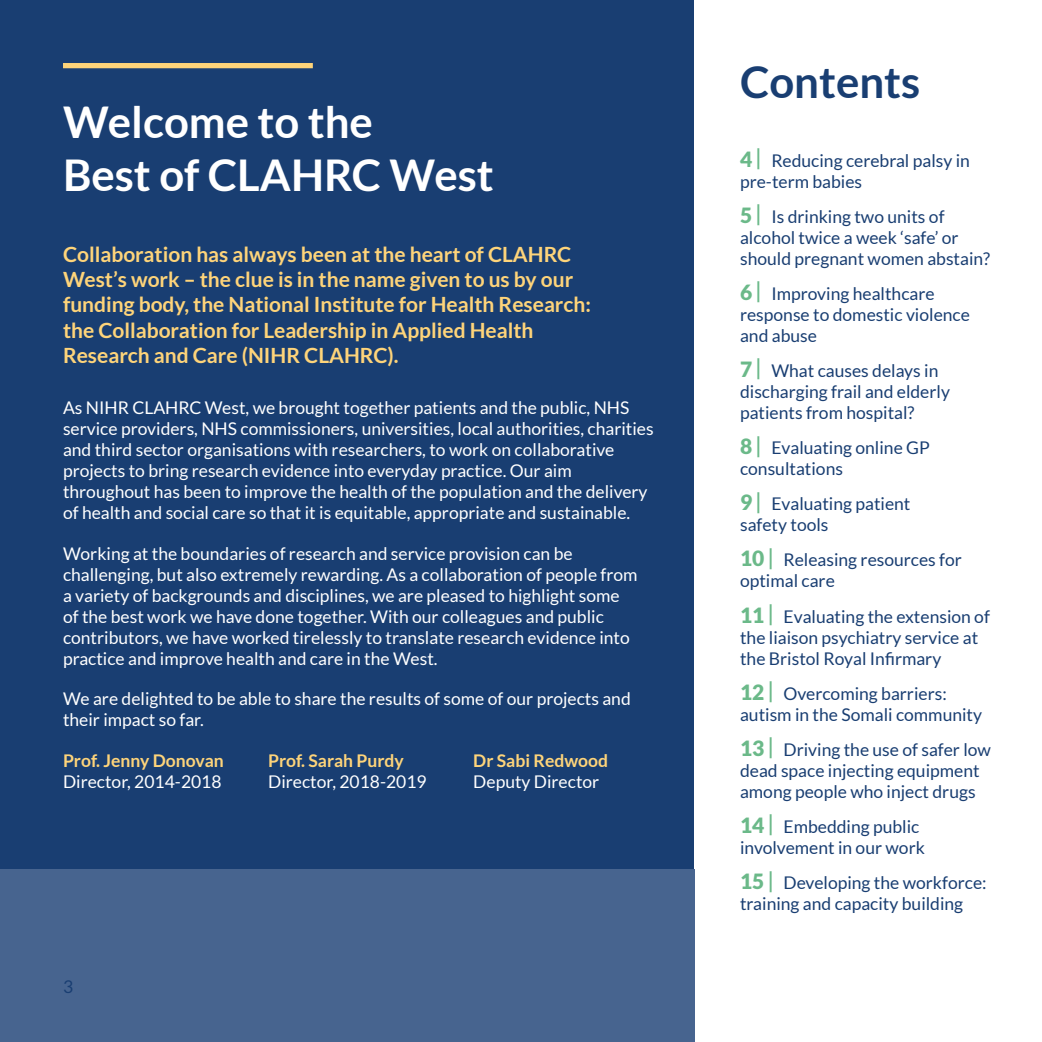
<style>
.page{position:relative;width:1042px;height:1042px;background:#fff}
.page>*{position:absolute;margin:0;border:0;box-sizing:border-box;transform-origin:0 0}
.t1{font:700 43.75px/52.5px "Lato";color:#fff}
.t2{font:700 43.75px "Lato";color:#193e72}
.t3{font:700 21px/25.2px "Lato";color:#fed47a}
.t4{font:17.5px/21px "Lato";color:#fff}
.t5{font:17.5px/21px "Lato";color:#193e72}
.t6{font:700 17.5px "Lato";color:#fed47a}
.s1{font-weight:900;font-size:21px;color:#6bb989}
.s2{font-family:"Frutiger LT Std";font-size:21px;color:#6bb989}
</style>
<div class="page">
<div style="left:0;top:868px;width:694px;height:174px;background:#47648f"></div>
<div style="left:0;top:0;width:694px;height:868px;background:#193e72"></div>
<div style="left:63px;top:63px;width:250px;height:5px;background:#fed47a"></div>
<h1 class="t1" style="left:63px;top:96px;width:432px">Welcome to the<br>Best of CLAHRC West</h1>
<p class="t3" style="left:63px;top:241px;width:529px">Collaboration has always been at the heart of CLAHRC West’s work – the clue is in the name given to us by our funding body, the National Institute for Health Research: the Collaboration for Leadership in Applied Health Research and Care (NIHR CLAHRC).</p>
<p class="t4" style="left:63px;top:397px;width:592px">As NIHR CLAHRC West, we brought together patients and the public, NHS service providers, NHS commissioners, universities, local authorities, charities and third sector organisations with researchers, to work on collaborative projects to bring research evidence into everyday practice. Our aim throughout has been to improve the health of the population and the delivery of health and social care so that it is equitable, appropriate and sustainable.</p>
<p class="t4" style="left:63px;top:542px;width:576px">Working at the boundaries of research and service provision can be challenging, but also extremely rewarding. As a collaboration of people from a variety of backgrounds and disciplines, we are pleased to highlight some of the best work we have done together. With our colleagues and public contributors, we have worked tirelessly to translate research evidence into practice and improve health and care in the West.</p>
<p class="t4" style="left:63px;top:688px;width:569px">We are delighted to be able to share the results of some of our projects and their impact so far.</p>
<p class="t6" style="left:63px;top:751px;width:162px">Prof. Jenny Donovan</p>
<p class="t4" style="left:63px;top:771px;width:160px">Director, 2014-2018</p>
<p class="t6" style="left:268px;top:751px;width:137px">Prof. Sarah Purdy</p>
<p class="t4" style="left:268px;top:771px;width:160px">Director, 2018-2019</p>
<p class="t6" style="left:473px;top:751px;width:136px">Dr Sabi Redwood</p>
<p class="t4" style="left:473px;top:771px;width:127px">Deputy Director</p>
<p class="t5" style="left:63px;top:976px;width:12px">3</p>
<h1 class="t2" style="left:740px;top:57px;width:182px">Contents</h1>
<p class="t5" style="left:740px;top:150px;width:231px"><span class="s1">4</span> <span class="s2">|</span> Reducing cerebral palsy in pre-term babies</p>
<p class="t5" style="left:740px;top:206px;width:252px"><span class="s1">5</span> <span class="s2">|</span> Is drinking two units of alcohol twice a week ‘safe’ or should pregnant women abstain?</p>
<p class="t5" style="left:740px;top:283px;width:231px"><span class="s1">6</span> <span class="s2">|</span> Improving healthcare response to domestic violence and abuse</p>
<p class="t5" style="left:740px;top:360px;width:211px"><span class="s1">7</span> <span class="s2">|</span> What causes delays in discharging frail and elderly patients from hospital?</p>
<p class="t5" style="left:740px;top:437px;width:191px"><span class="s1">8</span> <span class="s2">|</span> Evaluating online GP consultations</p>
<p class="t5" style="left:740px;top:493px;width:172px"><span class="s1">9</span> <span class="s2">|</span> Evaluating patient safety tools</p>
<p class="t5" style="left:740px;top:549px;width:223px"><span class="s1">10</span> <span class="s2">|</span> Releasing resources for optimal care</p>
<p class="t5" style="left:740px;top:605px;width:251px"><span class="s1">11</span> <span class="s2">|</span> Evaluating the extension of the liaison psychiatry service at the Bristol Royal Infirmary</p>
<p class="t5" style="left:740px;top:683px;width:243px"><span class="s1">12</span> <span class="s2">|</span> Overcoming barriers: autism in the Somali community</p>
<p class="t5" style="left:740px;top:739px;width:252px"><span class="s1">13</span> <span class="s2">|</span> Driving the use of safer low dead space injecting equipment among people who inject drugs</p>
<p class="t5" style="left:740px;top:816px;width:186px"><span class="s1">14</span> <span class="s2">|</span> Embedding public involvement in our work</p>
<p class="t5" style="left:740px;top:872px;width:248px"><span class="s1">15</span> <span class="s2">|</span> Developing the workforce: training and capacity building</p>
</div>
